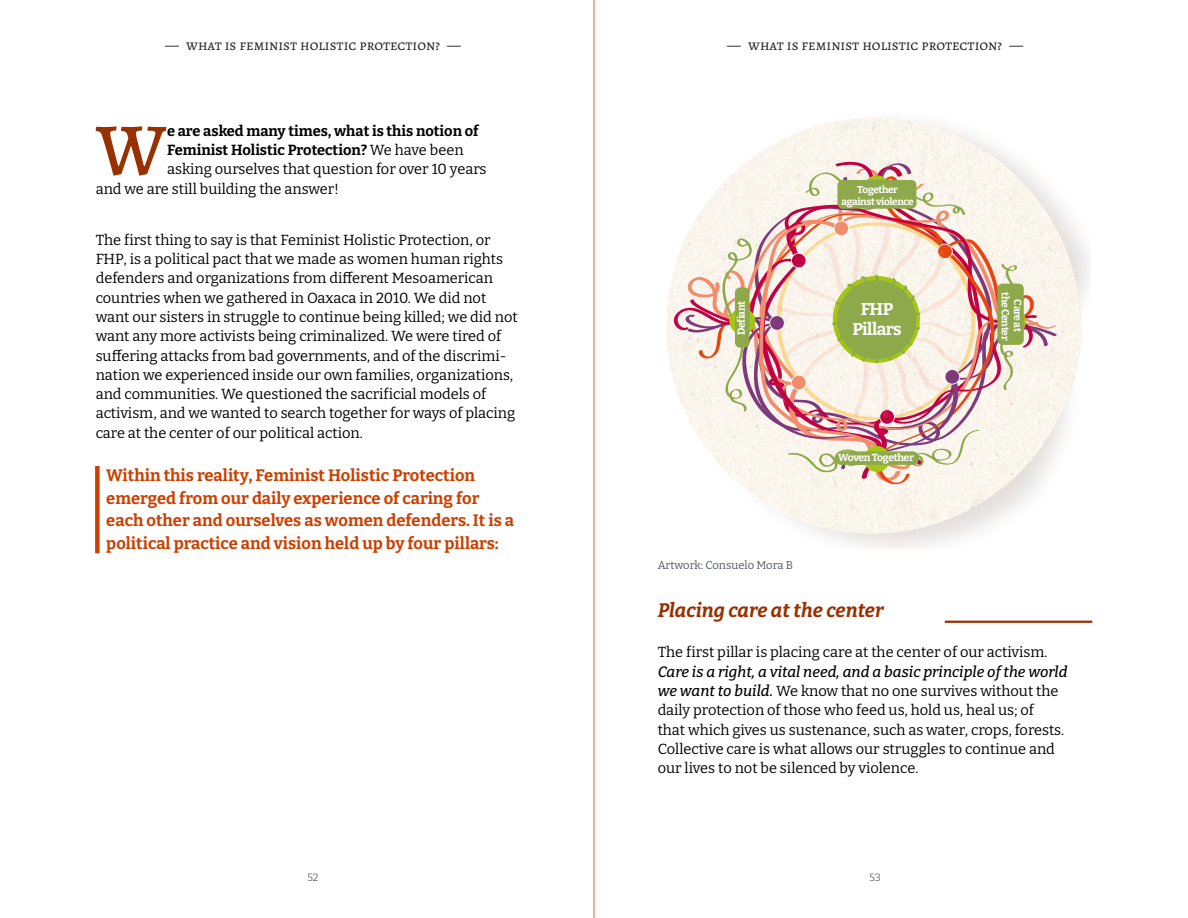
<style>
.page{position:relative;width:1188px;height:918px;background:#fff}
.page>*{position:absolute;margin:0;border:0;box-sizing:border-box;transform-origin:0 0}
._05___Cuerpo_txt_-_1{font:500 74.25px "Alegreya SC";color:#983000}
.PIF___Pilares{font:italic 700 19.5px "Bitter";color:#983000}
.t1{font:100 17.1px/20.5px "Bitter";letter-spacing:-.035em;color:#fff;text-align:center}
.PIF___Intro{font:700 16.5px/22.5px "Bitter";color:#cb4000}
.t2{font:15px "Alegreya SC";color:#231f20}
._05___Cuerpo_txt{font:italic 500 15px "Bitter";color:#000}
._05___Cuerpo_txt-2{font:14.7px/19.2px "Bitter";color:#000}
._05___Cuerpo_txt_-_1-2{font:700 14.7px "Bitter";color:#000}
._05___Cuerpo_txt_-_1-3{font:14.7px "Bitter";color:#000}
.IMG_-_Creditos{font:11.25px "Bitter";color:#53575e}
.t3{font:300 10.5px "Bitter";color:#231f20}
.t4{font:100 10.2px/12.3px "Bitter";letter-spacing:-.035em;color:#fff;text-align:center}
.t5{font:100 9.9px/12px "Bitter";letter-spacing:-.035em;color:#fff;text-align:center}
.s1{font-weight:400}
.s2{font-weight:500;font-style:italic;font-size:15px}
</style>
<div class="page">
<hr style="left:594px;top:0;width:1px;height:918px;background:#ca4427">
<img style="left:666px;top:118px;width:416px;height:415px">
<svg style="left:673px;top:162px;width:384px;height:324px"></svg>
<div style="left:95px;top:466px;width:5px;height:87px;background:#cb4000"></div>
<hr style="left:945px;top:621px;width:147px;height:2px;background:#983000">
<p class="t2" style="left:165px;top:35px;width:297px">— what is feminist holistic protection? —</p>
<p class="t2" style="left:727px;top:35px;width:297px">— what is feminist holistic protection? —</p>
<p class="_05___Cuerpo_txt_-_1" style="left:96px;top:97px;width:72px">W</p>
<p class="_05___Cuerpo_txt_-_1-2" style="left:167px;top:121px;width:313px">e are asked many times, what is this notion of</p>
<p class="_05___Cuerpo_txt_-_1-2" style="left:167px;top:141px;width:298px">Feminist Holistic Protection? <span class="s1">We have been</span></p>
<p class="_05___Cuerpo_txt_-_1-3" style="left:167px;top:160px;width:321px">asking ourselves that question for over 10 years</p>
<p class="_05___Cuerpo_txt_-_1-3" style="left:96px;top:179px;width:245px">and we are still building the answer!</p>
<p class="_05___Cuerpo_txt-2" style="left:96px;top:230px;width:424px">The first thing to say is that Feminist Holistic Protection, or FHP, is a political pact that we made as women human rights defenders and organizations from different Mesoamerican countries when we gathered in Oaxaca in 2010. We did not want our sisters in struggle to continue being killed; we did not want any more activists being criminalized. We were tired of suffering attacks from bad governments, and of the discrimi&shy;nation we experienced inside our own families, organizations, and communities. We questioned the sacrificial models of activism, and we wanted to search together for ways of placing care at the center of our political action.</p>
<p class="PIF___Intro" style="left:106px;top:464px;width:409px">Within this reality, Feminist Holistic Protection emerged from our daily experience of caring for each other and ourselves as women defenders. It is a political practice and vision held up by four pillars:</p>
<p class="t5" style="left:841px;top:183px;width:74px">Together against violence</p>
<p class="t4" style="left:735px;top:335px;width:36px;rotate:-90deg">Defiant</p>
<p class="t4" style="left:1024px;top:292px;width:50px;rotate:90deg">Care at the Center</p>
<p class="t1" style="left:852px;top:298px;width:51px">FHP<br>Pillars</p>
<p class="IMG_-_Creditos" style="left:658px;top:558px;width:137px">Artwork: Consuelo Mora B</p>
<p class="t4" style="left:838px;top:451px;width:77px">Woven Together</p>
<p class="PIF___Pilares" style="left:658px;top:597px;width:227px">Placing care at the center</p>
<p class="_05___Cuerpo_txt-2" style="left:658px;top:642px;width:391px">The first pillar is placing care at the center of our activism.</p>
<p class="_05___Cuerpo_txt" style="left:658px;top:662px;width:411px">Care is a right, a vital need, and a basic principle of the world</p>
<p class="_05___Cuerpo_txt-2" style="left:658px;top:681px;width:408px"><span class="s2">we want to build.</span> We know that no one survives without the daily protection of those who feed us, hold us, heal us; of that which gives us sustenance, such as water, crops, forests.<br>Collective care is what allows our struggles to continue and our lives to not be silenced by violence.</p>
<p class="t3" style="left:307px;top:871px;width:13px">52</p>
<p class="t3" style="left:869px;top:871px;width:13px">53</p>
</div>
